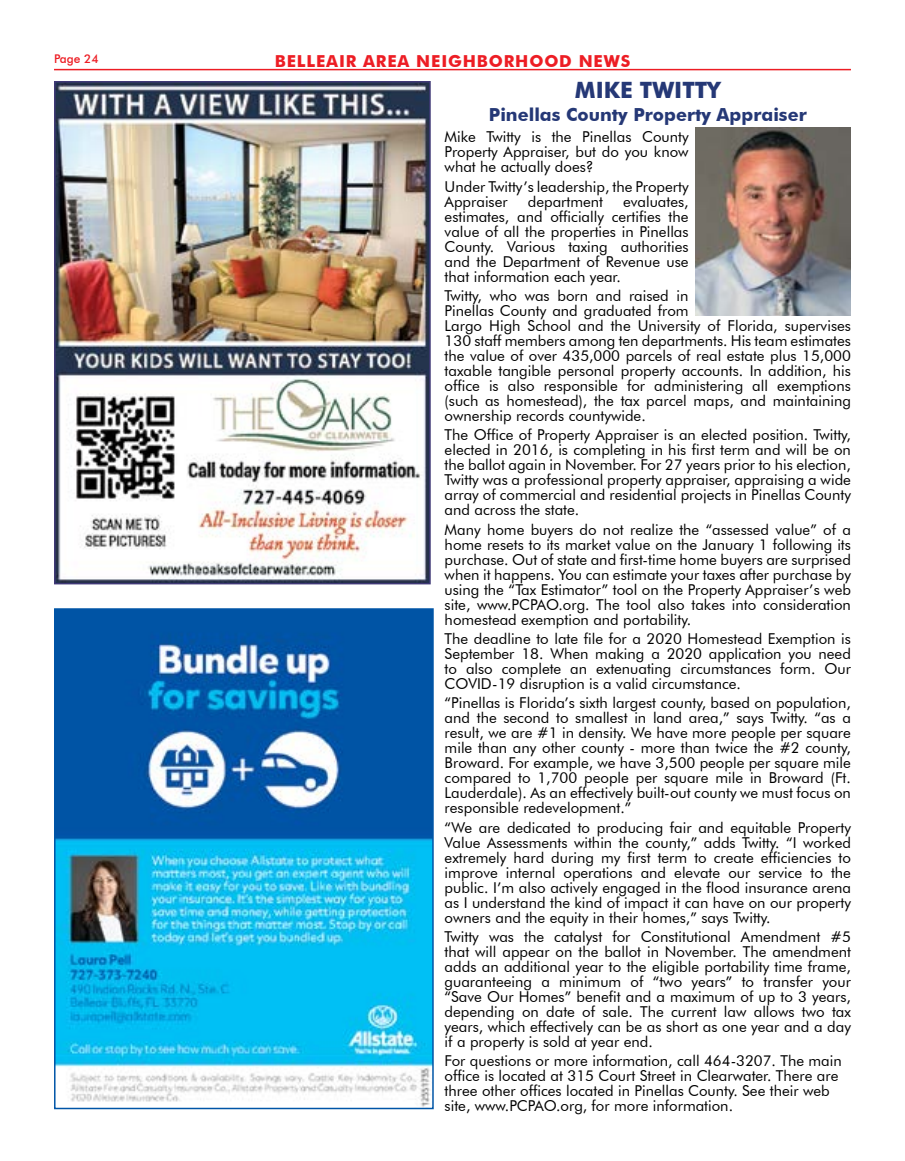
<style>
.page{position:relative;width:905px;height:1161px;background:#fff}
.page>*{position:absolute;margin:0;border:0;box-sizing:border-box;transform-origin:0 0}
.t1{font:700 22.5px "Futura BT";color:#253876}
.t2{font:700 18px "Futura BT";color:#253876}
.t3{font:700 16.5px "Futura BT";letter-spacing:.05em;color:#ed1d24}
.t4{font:15px/15px "Futura BT";color:#000;text-align:justify}
.t5{font:500 12px "Futura BT";color:#ed1d24}
</style>
<div class="page">
<hr style="left:54px;top:69px;width:796px;height:1px;background:#ed1d24">
<img style="left:57px;top:611px;width:374px;height:495px">
<div style="left:54px;top:608px;width:380px;height:501px;border:2px solid #0055a7"></div>
<img style="left:57px;top:84px;width:370px;height:497px">
<div style="left:54px;top:81px;width:376px;height:503px;border:2px solid #403977"></div>
<img style="left:695px;top:128px;width:155px;height:188px">
<p class="t5" style="left:54px;top:52px;width:46px">Page 24</p>
<p class="t3" style="left:275px;top:51px;width:357px">BELLEAIR AREA NEIGHBORHOOD NEWS</p>
<h1 class="t1" style="left:575px;top:76px;width:147px">MIKE TWITTY</h1>
<p class="t2" style="left:489px;top:103px;width:319px">Pinellas County Property Appraiser</p>
<p class="t4" style="left:444px;top:129px;width:245px">Mike Twitty is the Pinellas County Property Appraiser, but do you know what he actually does?</p>
<p class="t4" style="left:444px;top:179px;width:245px">Under Twitty’s leadership, the Property<br>Appraiser</p>
<p class="t4" style="left:444px;top:194px;width:245px;text-indent:178px">evaluates, estimates, and officially certifies the value of all the properties in Pinellas County. Various taxing authorities and the Department of Revenue use that information each year.</p>
<p class="t4" style="left:444px;top:288px;width:408px;text-align:left">Twitty, who was born and raised in<br>Pinellas County and graduated from<br>Largo High School and the University of Florida, supervises 130 staff members among ten departments. His team estimates the value of over 435,000 parcels of real estate plus 15,000 taxable tangible personal property accounts. In addition, his office is also responsible for administering all exemptions (such as homestead), the tax parcel maps, and maintaining ownership records countywide.</p>
<p class="t4" style="left:444px;top:427px;width:408px">The Office of Property Appraiser is an elected position. Twitty, elected in 2016, is completing in his first term and will be on the ballot again in November. For 27 years prior to his election, Twitty was a professional property appraiser, appraising a wide array of commercial and residential projects in Pinellas County and across the state.</p>
<p class="t4" style="left:444px;top:522px;width:408px">Many home buyers do not realize the “assessed value” of a home resets to its market value on the January 1 following its purchase. Out of state and first-time home buyers are surprised when it happens. You can estimate your taxes after purchase by using the “Tax Estimator” tool on the Property Appraiser’s web site, www.PCPAO.org. The tool also takes into consideration homestead exemption and portability.</p>
<p class="t4" style="left:444px;top:631px;width:408px">The deadline to late file for a 2020 Homestead Exemption is September 18. When making a 2020 application you need to also complete an extenuating circumstances form. Our COVID-19 disruption is a valid circumstance.</p>
<p class="t4" style="left:444px;top:695px;width:408px">“Pinellas is Florida’s sixth largest county, based on population, and the second to smallest in land area,” says Twitty. “as a result, we are #1 in density. We have more people per square mile than any other county - more than twice the #2 county, Broward. For example, we have 3,500 people per square mile compared to 1,700 people per square mile in Broward (Ft.<br>Lauderdale). As an effectively built-out county we must focus on responsible redevelopment.”</p>
<p class="t4" style="left:444px;top:820px;width:408px">“We are dedicated to producing fair and equitable Property Value Assessments within the county,” adds Twitty. “I worked extremely hard during my first term to create efficiencies to improve internal operations and elevate our service to the public. I’m also actively engaged in the flood insurance arena as I understand the kind of impact it can have on our property owners and the equity in their homes,” says Twitty.</p>
<p class="t4" style="left:444px;top:929px;width:408px">Twitty was the catalyst for Constitutional Amendment #5 that will appear on the ballot in November. The amendment adds an additional year to the eligible portability time frame, guaranteeing a minimum of “two years” to transfer your “Save Our Homes” benefit and a maximum of up to 3 years, depending on date of sale. The current law allows two tax years, which effectively can be as short as one year and a day if a property is sold at year end.</p>
<p class="t4" style="left:444px;top:1053px;width:398px;text-align:left">For questions or more information, call 464-3207. The main office is located at 315 Court Street in Clearwater. There are three other offices located in Pinellas County. See their web site, www.PCPAO.org, for more information.</p>
<p class="t4" style="left:528px;top:194px;width:77px">department</p>
</div>
